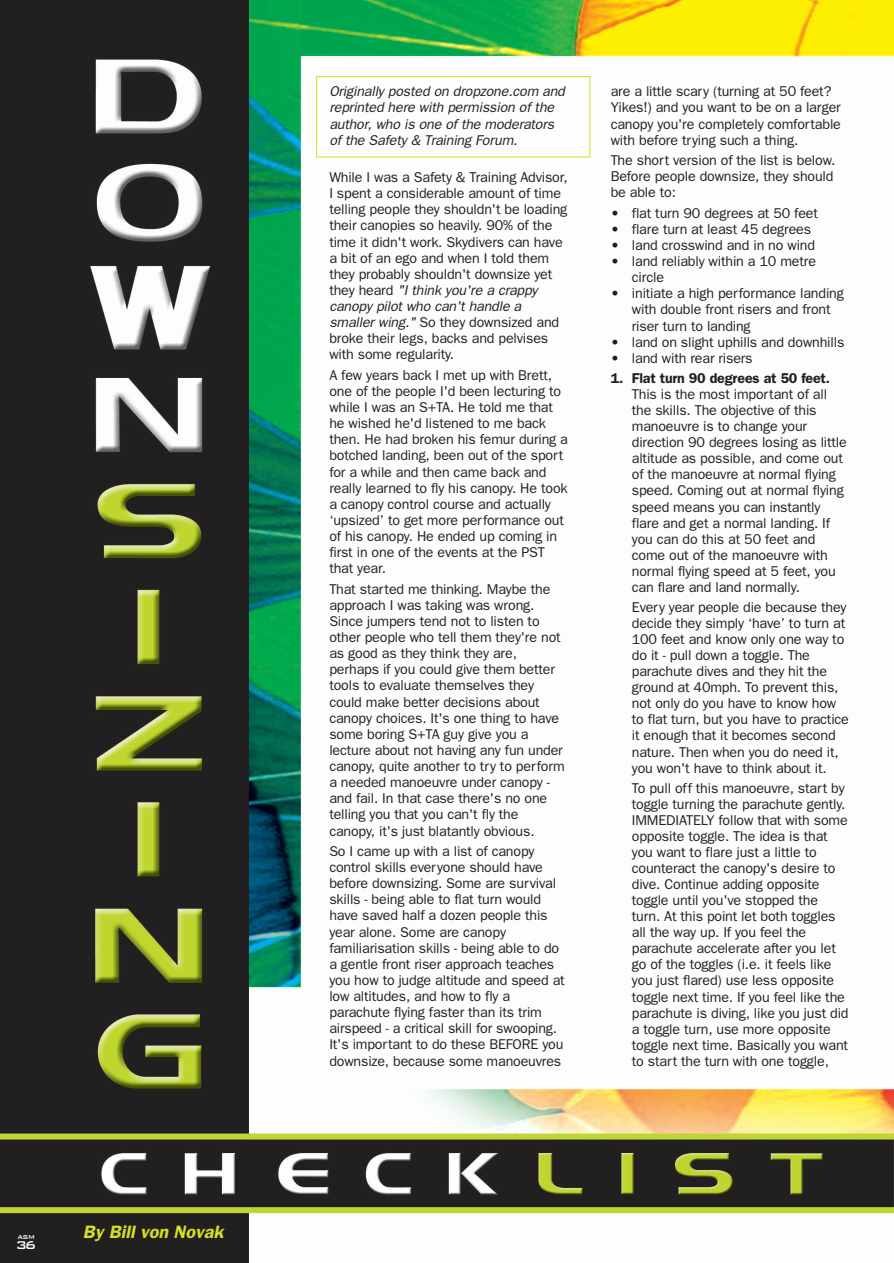
<style>
.page{position:relative;width:894px;height:1263px;background:#fff}
.page>*{position:absolute;margin:0;border:0;box-sizing:border-box;transform-origin:0 0}
.t1{font:italic 600 18px "Franklin Gothic";color:#d6df21}
.t2{font:500 15px "Bank Gothic BT";color:#fff}
.t3{font:14.25px/16.2px "Franklin Gothic";letter-spacing:-.01em;color:#231f20}
.t4{font:italic 14.25px/16.2px "Franklin Gothic";color:#231f20}
.t5{font:600 14.25px "Franklin Gothic";letter-spacing:-.01em;color:#231f20}
.t6{font:500 7.5px "Bank Gothic BT";color:#fff}
.s1{font-style:italic}
</style>
<div class="page">
<img style="left:0;top:0;width:894px;height:1263px">
<div style="left:316px;top:76px;width:274px;height:81px;border:1px solid #d6df21"></div>
<p class="t6" style="left:18px;top:1232px;width:19px">ASM</p>
<p class="t2" style="left:16px;top:1235px;width:22px">36</p>
<p class="t1" style="left:83px;top:1226px;width:142px">By Bill von Novak</p>
<p class="t4" style="left:329px;top:85px;width:240px">Originally posted on dropzone.com and reprinted here with permission of the author, who is one of the moderators of the Safety &amp; Training Forum.</p>
<p class="t3" style="left:329px;top:170px;width:240px">While I was a Safety &amp; Training Advisor, I spent a considerable amount of time telling people they shouldn't be loading their canopies so heavily. 90% of the time it didn't work. Skydivers can have a bit of an ego and when I told them they probably shouldn't downsize yet<br>t h ey h e a rd <span class="s1">"I think you're a crappy canopy pilot who can't handle a smaller wing."</span> So they downsized and broke their legs, backs and pelvises with some regularity.</p>
<p class="t3" style="left:329px;top:368px;width:240px">A few years back I met up with Brett, one of the people I'd been lecturing to while I was an S+TA. He told me that he wished he'd listened to me back then. He had broken his femur during a botched landing, been out of the sport for a while and then came back and really learned to fly his canopy. He took a canopy control course and actually ‘upsized’ to get more performance out of his canopy. He ended up coming in first in one of the events at the PST that year.</p>
<p class="t3" style="left:329px;top:582px;width:237px">That started me thinking. Maybe the approach I was taking was wrong.<br>Since jumpers tend not to listen to other people who tell them they're not as good as they think they are, perhaps if you could give them better tools to evaluate themselves they could make better decisions about canopy choices. It's one thing to have some boring S+TA guy give you a lecture about not having any fun under canopy, quite another to try to perform a needed manoeuvre under canopy - and fail. In that case there's no one telling you that you can't fly the canopy, it's just blatantly obvious.</p>
<p class="t3" style="left:329px;top:844px;width:237px">So I came up with a list of canopy control skills everyone should have before downsizing. Some are survival skills - being able to flat turn would have saved half a dozen people this year alone. Some are canopy familiarisation skills - being able to do a gentle front riser approach teaches you how to judge altitude and speed at low altitudes, and how to fly a parachute flying faster than its trim airspeed - a critical skill for swooping.<br>It's important to do these BEFORE you downsize, because some manoeuvres</p>
<p class="t3" style="left:611px;top:85px;width:232px">are a little scary (turning at 50 feet?<br>Yikes!) and you want to be on a larger canopy you're completely comfortable with before trying such a thing.</p>
<p class="t3" style="left:611px;top:153px;width:226px">The short version of the list is below.<br>Before people downsize, they should be able to:</p>
<p class="t3" style="left:611px;top:206px;width:209px">• flat turn 90 degrees at 50 feet</p>
<p class="t3" style="left:611px;top:222px;width:202px">• flare turn at least 45 degrees</p>
<p class="t3" style="left:611px;top:238px;width:206px">• land crosswind and in no wind</p>
<p class="t3" style="left:632px;top:254px;width:186px;text-indent:-21px">• land reliably within a 10 metre circle</p>
<p class="t3" style="left:632px;top:287px;width:213px;text-indent:-21px">• initiate a high performance landing with double front risers and front riser turn to landing</p>
<p class="t3" style="left:611px;top:335px;width:235px">• land on slight uphills and downhills</p>
<p class="t3" style="left:611px;top:351px;width:143px">• land with rear risers</p>
<p class="t5" style="left:611px;top:373px;width:221px">1. Flat turn 90 degrees at 50 feet.</p>
<p class="t3" style="left:632px;top:388px;width:217px">This is the most important of all the skills. The objective of this manoeuvre is to change your direction 90 degrees losing as little altitude as possible, and come out of the manoeuvre at normal flying speed. Coming out at normal flying speed means you can instantly flare and get a normal landing. If you can do this at 50 feet and come out of the manoeuvre with normal flying speed at 5 feet, you can flare and land normally.</p>
<p class="t3" style="left:632px;top:600px;width:219px">Every year people die because they decide they simply ‘have’ to turn at<br>100 feet and know only one way to do it - pull down a toggle. The parachute dives and they hit the ground at 40mph. To prevent this, not only do you have to know how to flat turn, but you have to practice it enough that it becomes second nature. Then when you do need it, you won't have to think about it.</p>
<p class="t3" style="left:632px;top:781px;width:218px">To pull off this manoeuvre, start by toggle turning the parachute gently.<br>IMMEDIATELY follow that with some opposite toggle. The idea is that you want to flare just a little to counteract the canopy's desire to dive. Continue adding opposite toggle until you've stopped the turn. At this point let both toggles all the way up. If you feel the parachute accelerate after you let go of the toggles (i.e. it feels like you just flared) use less opposite toggle next time. If you feel like the parachute is diving, like you just did a toggle turn, use more opposite toggle next time. Basically you want to start the turn with one toggle,</p>
</div>
